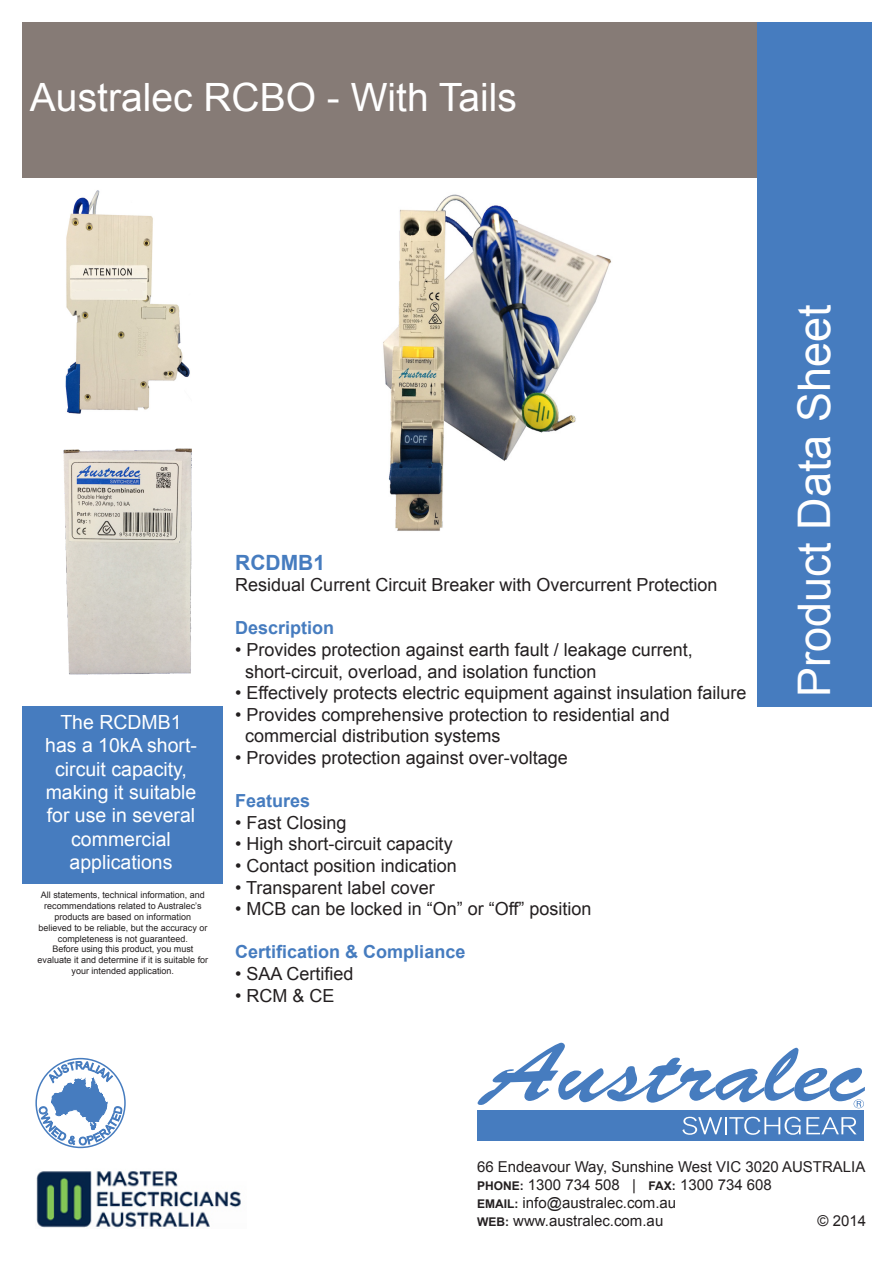
<style>
.page{position:relative;width:893px;height:1263px;background:#fff}
.page>*{position:absolute;margin:0;border:0;box-sizing:border-box;transform-origin:0 0}
.t1{font:45px "Arial";color:#fff}
.t2{font:39px "Arial";color:#fff}
.t3{font:700 21px "Arial";color:#467cbf}
.t4{font:19.5px/23.4px "Arial";color:#fff;text-align:center}
.t5{font:18px "Arial";color:#231f20}
.t6{font:700 18px "Arial";color:#467cbf}
.t7{font:15px "Arial";color:#231f20}
.t8{font:9px/10.8px "Arial";color:#231f20;text-align:center}
.s1{font-weight:700;font-size:12px}
</style>
<div class="page">
<div style="left:757px;top:22px;width:115px;height:685px;background:#467cbf"></div>
<div style="left:22px;top:22px;width:735px;height:156px;background:#867b76"></div>
<div style="left:22px;top:707px;width:200px;height:177px;background:#467cbf"></div>
<div style="left:35px;top:1058px;width:91px;height:90px;border:2px solid #467cbf;border-radius:50%"></div>
<svg style="left:39px;top:1060px;width:83px;height:85px"></svg>
<div style="left:477px;top:1110px;width:387px;height:31px;background:#467cbf"></div>
<svg style="left:682px;top:1117px;width:174px;height:18px"></svg>
<svg style="left:478px;top:1043px;width:387px;height:65px"></svg>
<img style="left:36px;top:1171px;width:205px;height:57px">
<img style="left:63px;top:448px;width:128px;height:226px">
<img style="left:65px;top:190px;width:125px;height:224px">
<img style="left:383px;top:194px;width:228px;height:337px">
<p class="t2" style="left:30px;top:72px;width:488px">Australec RCBO - With Tails</p>
<p class="t4" style="left:60px;top:710px;width:123px">The RCDMB1</p>
<p class="t4" style="left:45px;top:734px;width:153px">has a 10kA short-</p>
<p class="t4" style="left:46px;top:757px;width:152px">circuit capacity, making it suitable for use in several</p>
<p class="t4" style="left:71px;top:827px;width:101px">commercial</p>
<p class="t4" style="left:70px;top:851px;width:104px">applications</p>
<p class="t8" style="left:41px;top:890px;width:166px">All statements, technical information, and</p>
<p class="t8" style="left:44px;top:901px;width:159px">recommendations related to Australec’s products are based on information</p>
<p class="t8" style="left:38px;top:922px;width:171px">believed to be reliable, but the accuracy or completeness is not guaranteed.</p>
<p class="t8" style="left:52px;top:944px;width:143px">Before using this product, you must</p>
<p class="t8" style="left:38px;top:955px;width:172px">evaluate it and determine if it is suitable for your intended application.</p>
<p class="t3" style="left:235px;top:548px;width:91px">RCDMB1</p>
<p class="t5" style="left:235px;top:573px;width:484px">Residual Current Circuit Breaker with Overcurrent Protection</p>
<p class="t6" style="left:235px;top:616px;width:101px">Description</p>
<p class="t5" style="left:235px;top:638px;width:459px">• Provides protection against earth fault / leakage current,</p>
<p class="t5" style="left:245px;top:659px;width:353px">short-circuit, overload, and isolation function</p>
<p class="t5" style="left:235px;top:681px;width:513px">• Effectively protects electric equipment against insulation failure</p>
<p class="t5" style="left:235px;top:703px;width:436px">• Provides comprehensive protection to residential and</p>
<p class="t5" style="left:245px;top:724px;width:257px">commercial distribution systems</p>
<p class="t5" style="left:235px;top:746px;width:334px">• Provides protection against over-voltage</p>
<p class="t6" style="left:235px;top:789px;width:77px">Features</p>
<p class="t5" style="left:235px;top:811px;width:113px">• Fast Closing</p>
<p class="t5" style="left:235px;top:832px;width:219px">• High short-circuit capacity</p>
<p class="t5" style="left:235px;top:854px;width:223px">• Contact position indication</p>
<p class="t5" style="left:235px;top:875px;width:201px">• Transparent label cover</p>
<p class="t5" style="left:235px;top:897px;width:358px">• MCB can be locked in “On” or “Off” position</p>
<p class="t6" style="left:235px;top:940px;width:232px">Certification &amp; Compliance</p>
<p class="t5" style="left:235px;top:962px;width:120px">• SAA Certified</p>
<p class="t5" style="left:235px;top:983px;width:101px">• RCM &amp; CE</p>
<p class="t1" style="left:785px;top:697px;width:394px;rotate:-90deg">Product Data Sheet</p>
<p class="t7" style="left:477px;top:1157px;width:390px">66 Endeavour Way, Sunshine West VIC 3020 AUSTRALIA</p>
<p class="t7" style="left:477px;top:1175px;width:296px"><span class="s1">PHONE:</span> 1300 734 508 | <span class="s1">FAX:</span> 1300 734 608</p>
<p class="t7" style="left:477px;top:1193px;width:201px"><span class="s1">EMAIL:</span> info@australec.com.au</p>
<p class="t7" style="left:477px;top:1211px;width:188px"><span class="s1">WEB:</span> www.australec.com.au</p>
<p class="t7" style="left:818px;top:1211px;width:50px">© 2014</p>
</div>
